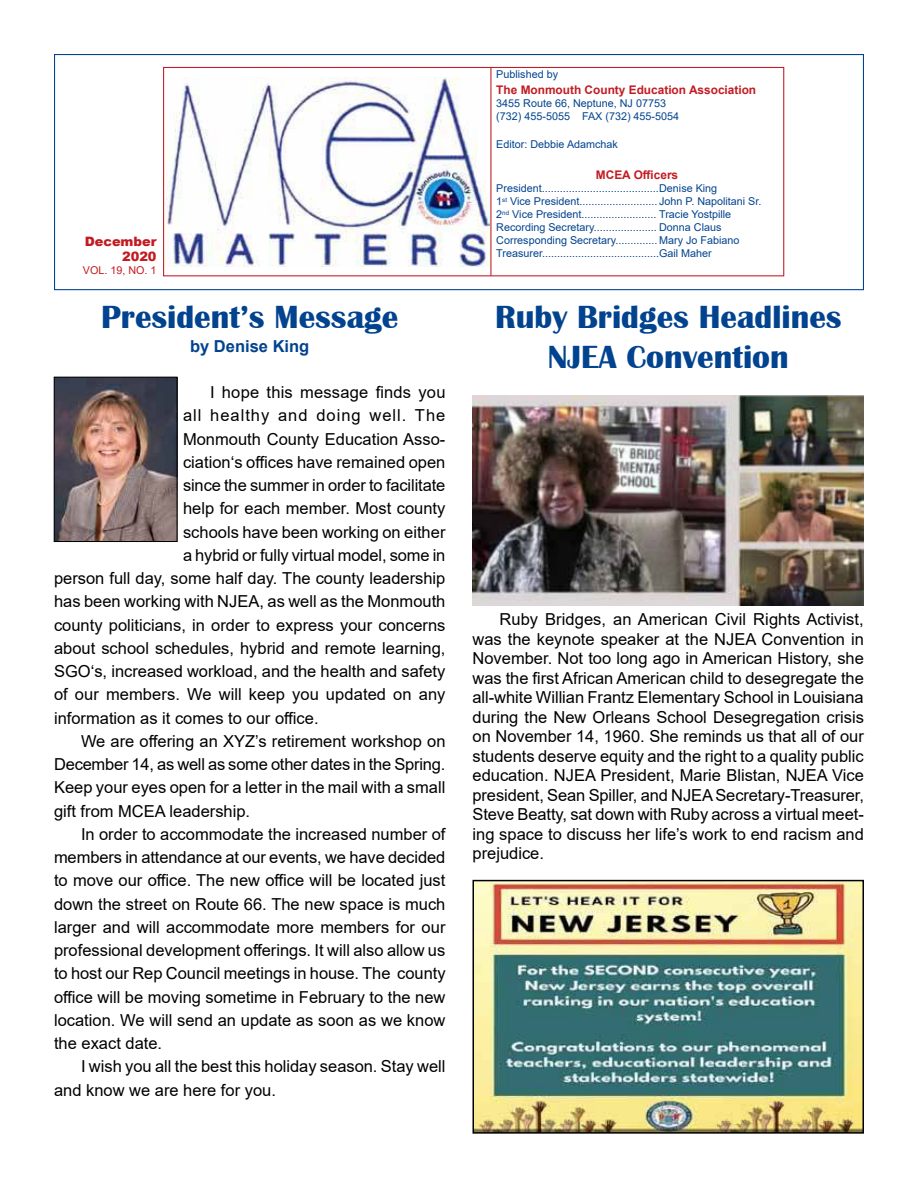
<style>
.page{position:relative;width:918px;height:1188px;background:#fff}
.page>*{position:absolute;margin:0;border:0;box-sizing:border-box;transform-origin:0 0}
.t1{font:700 33px/39.6px "Britannic";color:#02438f;text-align:center}
.t2{font:16.5px/19.5px "Arial";color:#000;text-align:justify}
.t3{font:16.5px "Arial";letter-spacing:.06em;color:#000}
.t4{font:700 16.5px "Arial";color:#02438f}
.t5{font:900 12.9px/15.6px "Arial";color:#c21c22;text-align:right}
.t6{font:700 11.85px "Arial";color:#c21c22}
.t7{font:10.8px/12.9px "Arial";color:#02438f}
.t8{font:10.8px "Arial";color:#c21c22}
</style>
<div class="page">
<div style="left:54px;top:54px;width:810px;height:236px;border:1px solid #02438f"></div>
<div style="left:163px;top:67px;width:621px;height:209px;border:1px solid #c21c22"></div>
<hr style="left:490px;top:67px;width:1px;height:209px;background:#c21c22">
<img style="left:166px;top:78px;width:324px;height:189px">
<img style="left:56px;top:379px;width:119px;height:161px">
<div style="left:54px;top:377px;width:123px;height:165px;border:1px solid #000"></div>
<img style="left:472px;top:395px;width:392px;height:211px">
<img style="left:475px;top:882px;width:387px;height:250px">
<div style="left:473px;top:880px;width:391px;height:254px;border:1px solid #000"></div>
<p class="t5" style="left:85px;top:233px;width:73px">December<br>2020</p>
<p class="t8" style="left:83px;top:266px;width:75px">VOL. 19, NO. 1</p>
<h1 class="t1" style="left:101px;top:300px;width:299px">President’s Message</h1>
<p class="t4" style="left:190px;top:340px;width:121px">by Denise King</p>
<p class="t2" style="left:210px;top:382px;width:237px">I hope this message finds you</p>
<p class="t3" style="left:183px;top:409px;width:264px">all healthy and doing well. The</p>
<p class="t2" style="left:183px;top:431px;width:264px">Monmouth County Education Asso-</p>
<p class="t2" style="left:183px;top:452px;width:264px">ciation‘s offices have remained open</p>
<p class="t2" style="left:183px;top:477px;width:264px">since the summer in order to facilitate</p>
<p class="t2" style="left:183px;top:500px;width:264px">help for each member. Most county</p>
<p class="t2" style="left:183px;top:522px;width:264px">schools have been working on either</p>
<p class="t2" style="left:183px;top:545px;width:264px">a hybrid or fully virtual model, some in</p>
<p class="t2" style="left:54px;top:570px;width:393px">person full day, some half day. The county leadership</p>
<p class="t2" style="left:54px;top:593px;width:393px">has been working with NJEA, as well as the Monmouth</p>
<p class="t2" style="left:54px;top:617px;width:393px">county politicians, in order to express your concerns</p>
<p class="t2" style="left:54px;top:640px;width:393px">about school schedules, hybrid and remote learning,</p>
<p class="t2" style="left:54px;top:663px;width:393px">SGO‘s, increased workload, and the health and safety</p>
<p class="t2" style="left:54px;top:686px;width:393px">of our members. We will keep you updated on any</p>
<p class="t2" style="left:54px;top:708px;width:266px">information as it comes to our office.</p>
<p class="t2" style="left:81px;top:731px;width:366px">We are offering an XYZ’s retirement workshop on</p>
<p class="t2" style="left:54px;top:756px;width:393px">December 14, as well as some other dates in the Spring.</p>
<p class="t2" style="left:54px;top:779px;width:393px">Keep your eyes open for a letter in the mail with a small</p>
<p class="t2" style="left:54px;top:803px;width:198px">gift from MCEA leadership.</p>
<p class="t2" style="left:81px;top:826px;width:366px">In order to accommodate the increased number of</p>
<p class="t2" style="left:54px;top:847px;width:393px">members in attendance at our events, we have decided</p>
<p class="t2" style="left:54px;top:871px;width:393px">to move our office. The new office will be located just</p>
<p class="t2" style="left:54px;top:896px;width:393px">down the street on Route 66. The new space is much</p>
<p class="t2" style="left:54px;top:919px;width:393px">larger and will accommodate more members for our</p>
<p class="t2" style="left:54px;top:940px;width:393px">professional development offerings. It will also allow us</p>
<p class="t2" style="left:54px;top:965px;width:393px">to host our Rep Council meetings in house. The county</p>
<p class="t2" style="left:54px;top:987px;width:393px">office will be moving sometime in February to the new</p>
<p class="t2" style="left:54px;top:1012px;width:393px">location. We will send an update as soon as we know</p>
<p class="t2" style="left:54px;top:1035px;width:110px">the exact date.</p>
<p class="t2" style="left:81px;top:1058px;width:366px">I wish you all the best this holiday season. Stay well</p>
<p class="t2" style="left:54px;top:1082px;width:223px">and know we are here for you.</p>
<p class="t7" style="left:496px;top:69px;width:63px">Published by</p>
<p class="t6" style="left:496px;top:85px;width:261px">The Monmouth County Education Association</p>
<p class="t7" style="left:496px;top:98px;width:184px">3455 Route 66, Neptune, NJ 07753 (732) 455-5055 FAX (732) 455-5054</p>
<p class="t7" style="left:496px;top:139px;width:123px">Editor: Debbie Adamchak</p>
<p class="t6" style="left:596px;top:167px;width:84px">MCEA Officers</p>
<p class="t7" style="left:496px;top:183px;width:267px">President....................................... Denise King<br>1<sup>st</sup> Vice President.......................... John P. Napolitani Sr.<br>2<sup>nd</sup> Vice President......................... Tracie Yostpille Recording Secretary..................... Donna Claus Corresponding Secretary.............. Mary Jo Fabiano Treasurer.......................................Gail Maher</p>
<h1 class="t1" style="left:495px;top:300px;width:348px">Ruby Bridges Headlines<br>NJEA Convention</h1>
<p class="t2" style="left:473px;top:609px;width:393px;text-indent:27px">Ruby Bridges, an American Civil Rights Activist, was the keynote speaker at the NJEA Convention in November. Not too long ago in American History, she was the first African American child to desegregate the all-white Willian Frantz Elementary School in Louisiana during the New Orleans School Desegregation crisis on November 14, 1960. She reminds us that all of our students deserve equity and the right to a quality public education. NJEA President, Marie Blistan, NJEA Vice president, Sean Spiller, and NJEA Secretary-Treasurer, Steve Beatty, sat down with Ruby across a virtual meet&shy;ing space to discuss her life’s work to end racism and prejudice.</p>
</div>
